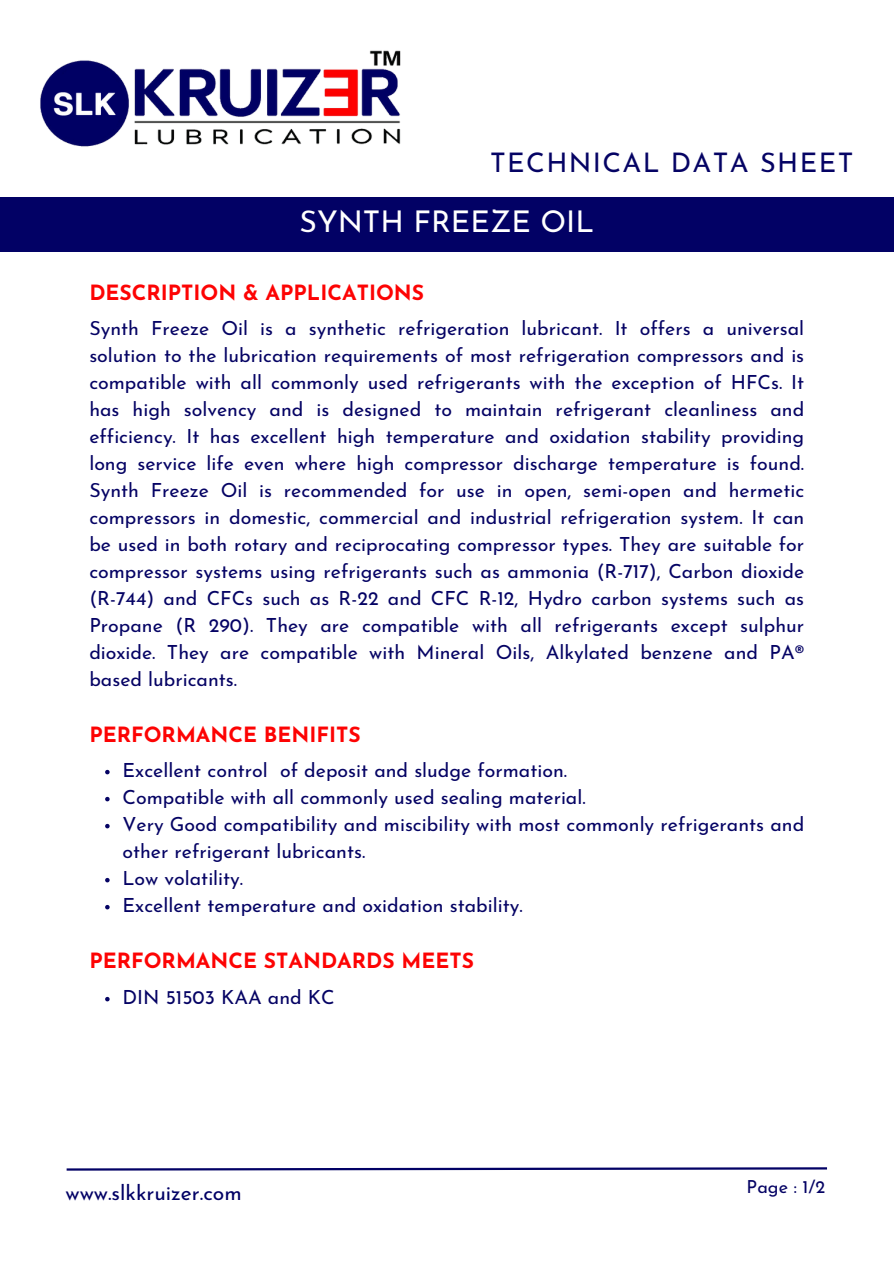
<style>
.page{position:relative;width:894px;height:1264px;background:#fff}
.page>*{position:absolute;margin:0;border:0;box-sizing:border-box;transform-origin:0 0}
.t1{font:30px "Josefin Sans";color:#fff}
.t2{font:27px "Josefin Sans";letter-spacing:.05em;color:#050364}
.t3{font:700 21px "Josefin Sans";color:#fd0303}
.t4{font:21px "Josefin Sans";color:#020165}
.t5{font:19.5px/27px "Josefin Sans";color:#050364;text-align:justify}
.t6{font:18px "Josefin Sans";color:#050364}
</style>
<div class="page">
<div style="left:0;top:198px;width:893px;height:54px;background:#020165"></div>
<img style="left:40px;top:50px;width:361px;height:97px">
<svg style="left:105px;top:769px;width:5px;height:5px"></svg>
<svg style="left:105px;top:796px;width:5px;height:5px"></svg>
<svg style="left:105px;top:823px;width:5px;height:5px"></svg>
<svg style="left:105px;top:877px;width:5px;height:5px"></svg>
<svg style="left:105px;top:904px;width:5px;height:5px"></svg>
<svg style="left:66px;top:1167px;width:761px;height:4px"></svg>
<svg style="left:105px;top:996px;width:5px;height:5px"></svg>
<h1 class="t2" style="left:490px;top:152px;width:364px">TECHNICAL DATA SHEET</h1>
<p class="t1" style="left:299px;top:209px;width:296px">SYNTH FREEZE OIL</p>
<h3 class="t3" style="left:89px;top:284px;width:336px">DESCRIPTION &amp; APPLICATIONS</h3>
<h4 class="t5" style="left:89px;top:316px;width:716px">Synth Freeze Oil is a synthetic refrigeration lubricant. It offers a universal solution to the lubrication requirements of most refrigeration compressors and is compatible with all commonly used refrigerants with the exception of HFCs. It has high solvency and is designed to maintain refrigerant cleanliness and efficiency. It has excellent high temperature and oxidation stability providing long service life even where high compressor discharge temperature is found.<br>Synth Freeze Oil is recommended for use in open, semi-open and hermetic compressors in domestic, commercial and industrial refrigeration system. It can be used in both rotary and reciprocating compressor types. They are suitable for compressor systems using refrigerants such as ammonia (R-717), Carbon dioxide (R-744) and CFCs such as R-22 and CFC R-12, Hydro carbon systems such as Propane (R 290). They are compatible with all refrigerants except sulphur dioxide. They are compatible with Mineral Oils, Alkylated benzene and PA® based lubricants.</h4>
<h3 class="t3" style="left:89px;top:726px;width:273px">PERFORMANCE BENIFITS</h3>
<p class="t5" style="left:122px;top:758px;width:446px">Excellent control of deposit and sludge formation.</p>
<p class="t5" style="left:122px;top:785px;width:464px">Compatible with all commonly used sealing material.</p>
<p class="t5" style="left:122px;top:812px;width:683px">Very Good compatibility and miscibility with most commonly refrigerants and other refrigerant lubricants.</p>
<p class="t5" style="left:122px;top:866px;width:122px">Low volatility.</p>
<p class="t5" style="left:122px;top:893px;width:401px">Excellent temperature and oxidation stability.</p>
<h4 class="t3" style="left:89px;top:952px;width:386px">PERFORMANCE STANDARDS MEETS</h4>
<p class="t5" style="left:122px;top:985px;width:213px">DIN 51503 KAA and KC</p>
<p class="t4" style="left:65px;top:1183px;width:178px">www.slkkruizer.com</p>
<p class="t6" style="left:746px;top:1179px;width:80px">Page : 1/2</p>
</div>
